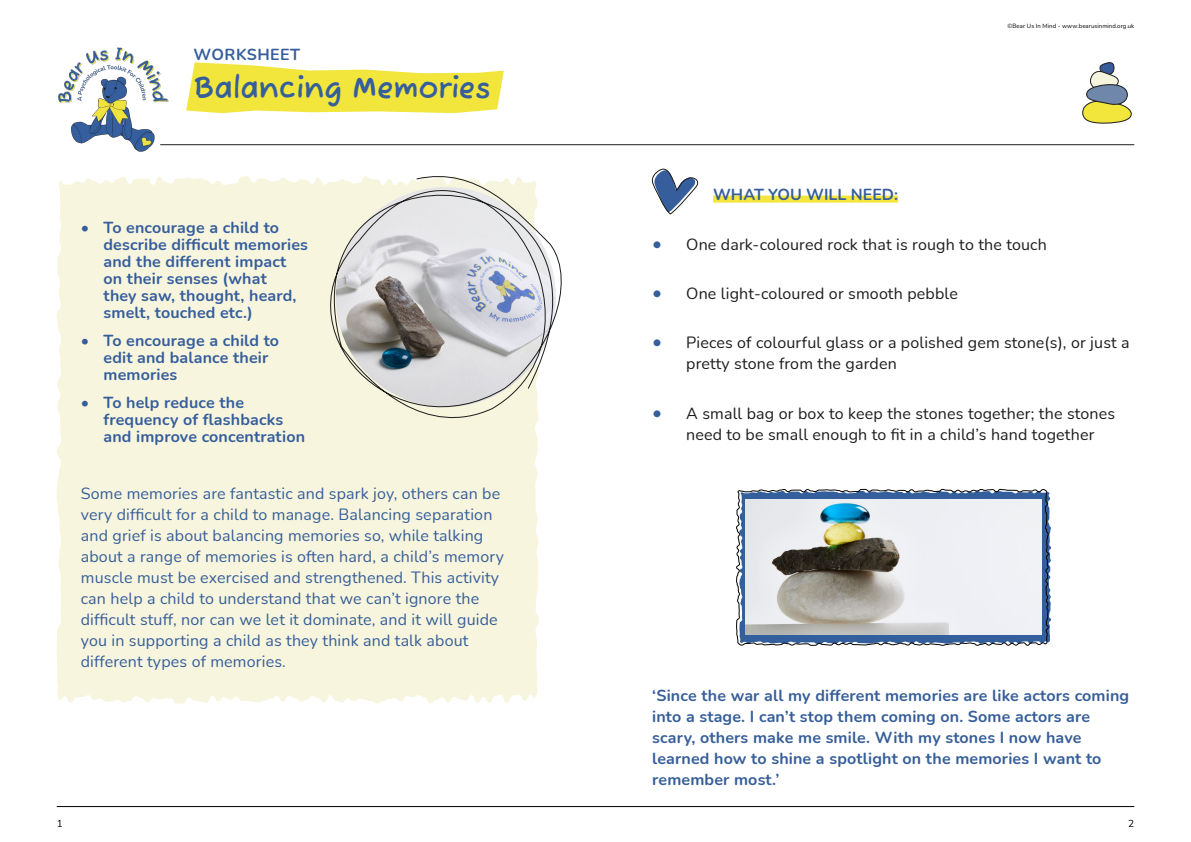
<style>
.page{position:relative;width:1191px;height:842px;background:#fff}
.page>*{position:absolute;margin:0;border:0;box-sizing:border-box;transform-origin:0 0}
.t1{font:700 30px "Fuzzy Bubbles";color:#355e9b}
.t2{font:16px/21px "Nunito";letter-spacing:.01em;color:#365e99}
.t3{font:16px/21px "Nunito";letter-spacing:.01em;color:#1c1c1c}
.t4{font:700 16px/17px "Nunito";letter-spacing:.01em;color:#365e9c}
.t5{font:700 16px/21px "Nunito";letter-spacing:.01em;color:#365e99}
.t6{font:700 16px "Nunito";color:#355e9b}
.t7{font:700 16px "Nunito";letter-spacing:.03em;color:#365e9c}
.t8{font:10px "Nunito";color:#000}
.t9{font:6px "Nunito";letter-spacing:.01em;color:#000}
.s1{font-weight:700;font-size:19px;color:#355e9b}
</style>
<div class="page">
<hr style="left:57px;top:806px;width:1077px;height:1px;background:#000">
<img style="left:58px;top:47px;width:112px;height:105px">
<hr style="left:160px;top:145px;width:974px;height:1px;background:#1e1e1c">
<svg style="left:736px;top:489px;width:313px;height:157px"></svg>
<div style="left:57px;top:176px;width:482px;height:527px;background:#f7f5de"></div>
<svg style="left:1082px;top:62px;width:49px;height:62px"></svg>
<svg style="left:274px;top:113px;width:375px;height:342px"></svg>
<svg style="left:186px;top:62px;width:318px;height:51px"></svg>
<div style="left:713px;top:196px;width:185px;height:7px;background:#f3e63c"></div>
<svg style="left:651px;top:169px;width:47px;height:45px"></svg>
<img style="left:746px;top:500px;width:295px;height:135px">
<p class="t7" style="left:193px;top:43px;width:108px">WORKSHEET</p>
<h1 class="t1" style="left:193px;top:62px;width:299px">Balancing Memories</h1>
<p class="t4" style="left:103px;top:218px;width:206px;text-indent:-23px">• To encourage a child to describe difficult memories and the different impact on their senses (what<br>they saw, thought, heard, smelt, touched etc.)</p>
<p class="t4" style="left:103px;top:331px;width:177px;text-indent:-23px">• To encourage a child to edit and balance their memories</p>
<p class="t4" style="left:103px;top:394px;width:203px;text-indent:-23px">• To help reduce the frequency of flashbacks and improve concentration</p>
<p class="t2" style="left:81px;top:482px;width:425px">Some memories are fantastic and spark joy, others can be very difficult for a child to manage. Balancing separation and grief is about balancing memories so, while talking about a range of memories is often hard, a child’s memory muscle must be exercised and strengthened. This activity can help a child to understand that we can’t ignore the difficult stuff, nor can we let it dominate, and it will guide you in supporting a child as they think and talk about different types of memories.</p>
<p class="t9" style="left:1007px;top:22px;width:128px">©Bear Us In Mind - www.bearusinmind.org.uk</p>
<p class="t6" style="left:713px;top:183px;width:186px">WHAT YOU WILL NEED:</p>
<p class="t3" style="left:652px;top:233px;width:396px"><span class="s1">•</span> One dark-coloured rock that is rough to the touch</p>
<p class="t3" style="left:652px;top:282px;width:307px"><span class="s1">•</span> One light-coloured or smooth pebble</p>
<p class="t3" style="left:686px;top:332px;width:445px;text-indent:-34px"><span class="s1">•</span> Pieces of colourful glass or a polished gem stone(s), or just a pretty stone from the garden</p>
<p class="t3" style="left:686px;top:402px;width:430px;text-indent:-34px"><span class="s1">•</span> A small bag or box to keep the stones together; the stones need to be small enough to fit in a child’s hand together</p>
<p class="t5" style="left:652px;top:684px;width:478px">‘Since the war all my different memories are like actors coming into a stage. I can’t stop them coming on. Some actors are scary, others make me smile. With my stones I now have learned how to shine a spotlight on the memories I want to remember most.’</p>
<p class="t8" style="left:57px;top:817px;width:7px">1</p>
<p class="t8" style="left:1128px;top:817px;width:7px">2</p>
</div>
